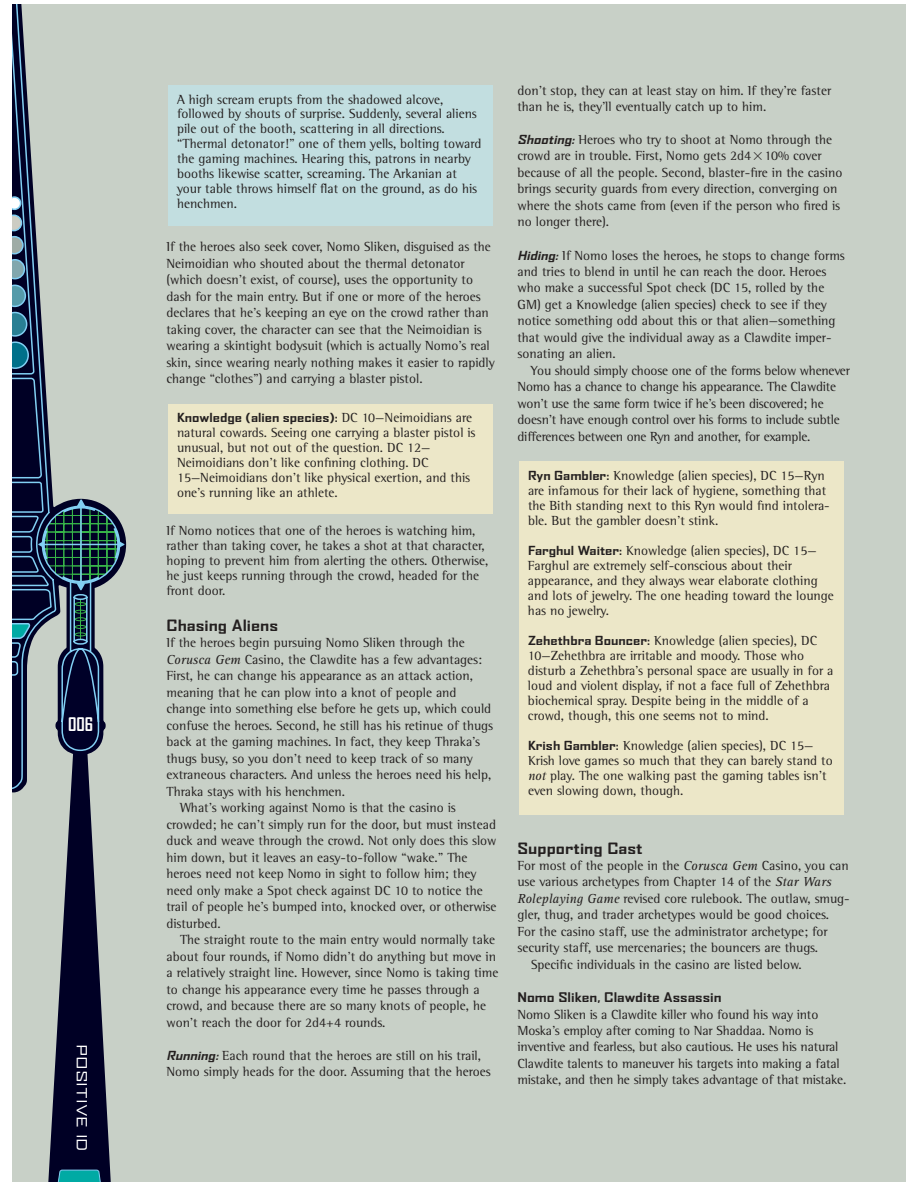
<style>
.page{position:relative;width:918px;height:1188px;background:#fff}
.page>*{position:absolute;margin:0;border:0;box-sizing:border-box;transform-origin:0 0}
.t1{font:700 18px "Agency FB";color:#fff}
.t2{font:700 expanded 15px "Agency FB";color:#231f1f}
.t3{font:13.5px/15px "Rotis Semi Serif";color:#231f1f}
.t4{font:expanded 13.5px "Agency FB";color:#fff}
.t5{font:700 expanded 12.75px "Agency FB";color:#231f1f}
.t6{font:700 expanded 12px "Agency FB";color:#231f1f}
.s1{font-family:"Rotis Semi Serif";font-weight:400;font-stretch:normal;font-size:13.5px}
.s2{font-family:"Rotis Serif";font-style:italic}
.s3{font-family:"Agency FB";font-weight:700;font-style:italic;font-stretch:expanded;font-size:12px}
.s4{font-family:"Universal Newswith Comm Pi"}
.s5{font-family:"Agency FB";font-weight:700;font-stretch:expanded;font-size:12px}
</style>
<div class="page">
<div style="left:12px;top:4px;width:894px;height:1178px;background:#c8d0c7"></div>
<svg style="left:12px;top:4px;width:113px;height:1178px"></svg>
<div style="left:519px;top:462px;width:325px;height:353px;background:#ece7c8"></div>
<div style="left:168px;top:404px;width:325px;height:110px;background:#ece7c8"></div>
<div style="left:168px;top:85px;width:325px;height:140px;background:#c2dee0"></div>
<h1 class="t1" style="left:68px;top:718px;width:27px">006</h1>
<p class="t4" style="left:87px;top:1044px;width:109px;rotate:90deg">POSITIVE ID</p>
<p class="t3" style="left:177px;top:93px;width:306px">A high scream erupts from the shadowed alcove, followed by shouts of surprise. Suddenly, several aliens pile out of the booth, scattering in all directions. “Thermal detonator!” one of them yells, bolting toward the gaming machines. Hearing this, patrons in nearby booths likewise scatter, screaming. The Arkanian at your table throws himself flat on the ground, as do his henchmen.</p>
<p class="t3" style="left:166px;top:240px;width:330px;line-height:16.5px">If the heroes also seek cover, Nomo Sliken, disguised as the Neimoidian who shouted about the thermal detonator (which doesn’t exist, of course), uses the opportunity to dash for the main entry. But if one or more of the heroes declares that he’s keeping an eye on the crowd rather than taking cover, the character can see that the Neimoidian is wearing a skintight bodysuit (which is actually Nomo’s real skin, since wearing nearly nothing makes it easier to rapidly change “clothes”) and carrying a blaster pistol.</p>
<p class="t6" style="left:177px;top:414px;width:297px">Knowledge (alien species): <span class="s1">DC 10—Neimoidians are</span></p>
<p class="t3" style="left:177px;top:427px;width:300px">natural cowards. Seeing one carrying a blaster pistol is unusual, but not out of the question. DC 12— Neimoidians don’t like confining clothing. DC 15—Neimoidians don’t like physical exertion, and this one’s running like an athlete.</p>
<p class="t3" style="left:166px;top:524px;width:323px">If Nomo notices that one of the heroes is watching him, rather than taking cover, he takes a shot at that character, hoping to prevent him from alerting the others. Otherwise, he just keeps running through the crowd, headed for the front door.</p>
<p class="t2" style="left:166px;top:620px;width:113px">Chasing Aliens</p>
<p class="t3" style="left:166px;top:636px;width:300px">If the heroes begin pursuing Nomo Sliken through the</p>
<p class="t3" style="left:166px;top:653px;width:317px"><span class="s2">Corusca Gem</span> Casino, the Clawdite has a few advantages:</p>
<p class="t3" style="left:166px;top:669px;width:308px">First, he can change his appearance as an attack action,</p>
<p class="t3" style="left:166px;top:686px;width:292px">meaning that he can plow into a knot of people and</p>
<p class="t3" style="left:166px;top:702px;width:326px">change into something else before he gets up, which could</p>
<p class="t3" style="left:166px;top:719px;width:328px">confuse the heroes. Second, he still has his retinue of thugs</p>
<p class="t3" style="left:166px;top:735px;width:315px">back at the gaming machines. In fact, they keep Thraka’s</p>
<p class="t3" style="left:166px;top:752px;width:308px">thugs busy, so you don’t need to keep track of so many</p>
<p class="t3" style="left:166px;top:768px;width:326px">extraneous characters. And unless the heroes need his help,</p>
<p class="t3" style="left:166px;top:785px;width:180px">Thraka stays with his henchmen.</p>
<p class="t3" style="left:180px;top:801px;width:277px">What’s working against Nomo is that the casino is</p>
<p class="t3" style="left:166px;top:818px;width:331px">crowded; he can’t simply run for the door, but must instead</p>
<p class="t3" style="left:166px;top:834px;width:332px">duck and weave through the crowd. Not only does this slow</p>
<p class="t3" style="left:166px;top:851px;width:303px">him down, but it leaves an easy-to-follow “wake.” The</p>
<p class="t3" style="left:166px;top:867px;width:311px">heroes need not keep Nomo in sight to follow him; they</p>
<p class="t3" style="left:166px;top:884px;width:318px">need only make a Spot check against DC 10 to notice the</p>
<p class="t3" style="left:166px;top:900px;width:332px">trail of people he’s bumped into, knocked over, or otherwise</p>
<p class="t3" style="left:166px;top:917px;width:56px">disturbed.</p>
<p class="t3" style="left:180px;top:933px;width:317px">The straight route to the main entry would normally take</p>
<p class="t3" style="left:166px;top:950px;width:331px">about four rounds, if Nomo didn’t do anything but move in</p>
<p class="t3" style="left:166px;top:966px;width:333px">a relatively straight line. However, since Nomo is taking time</p>
<p class="t3" style="left:166px;top:983px;width:315px">to change his appearance every time he passes through a</p>
<p class="t3" style="left:166px;top:999px;width:321px">crowd, and because there are so many knots of people, he</p>
<p class="t3" style="left:166px;top:1016px;width:221px">won’t reach the door for 2d4+4 rounds.</p>
<p class="t3" style="left:166px;top:1048px;width:326px;line-height:16.5px"><span class="s3">Running:</span> Each round that the heroes are still on his trail,<br>Nomo simply heads for the door. Assuming that the heroes</p>
<p class="t3" style="left:518px;top:83px;width:315px;line-height:16.5px">don’t stop, they can at least stay on him. If they’re faster than he is, they’ll eventually catch up to him.</p>
<p class="t3" style="left:517px;top:132px;width:326px;line-height:16.5px"><span class="s3">Shooting:</span> Heroes who try to shoot at Nomo through the crowd are in trouble. First, Nomo gets 2d4<span class="s4">-</span>10% cover because of all the people. Second, blaster-fire in the casino brings security guards from every direction, converging on where the shots came from (even if the person who fired is no longer there).</p>
<p class="t3" style="left:517px;top:248px;width:329px;line-height:16.5px"><span class="s3">Hiding:</span> If Nomo loses the heroes, he stops to change forms and tries to blend in until he can reach the door. Heroes who make a successful Spot check (DC 15, rolled by the GM) get a Knowledge (alien species) check to see if they notice something odd about this or that alien—something that would give the individual away as a Clawdite imper&shy;sonating an alien.</p>
<p class="t3" style="left:517px;top:363px;width:334px;line-height:16.5px;text-indent:14px">You should simply choose one of the forms below whenever Nomo has a chance to change his appearance. The Clawdite won’t use the same form twice if he’s been discovered; he doesn’t have enough control over his forms to include subtle differences between one Ryn and another, for example.</p>
<p class="t3" style="left:528px;top:469px;width:303px"><span class="s5">Ryn Gambler:</span> Knowledge (alien species), DC 15—Ryn are infamous for their lack of hygiene, something that the Bith standing next to this Ryn would find intolera&shy;ble. But the gambler doesn’t stink.</p>
<p class="t3" style="left:528px;top:544px;width:307px"><span class="s5">Farghul Waiter:</span> Knowledge (alien species), DC 15— Farghul are extremely self-conscious about their appearance, and they always wear elaborate clothing and lots of jewelry. The one heading toward the lounge has no jewelry.</p>
<p class="t3" style="left:528px;top:634px;width:307px"><span class="s5">Zehethbra Bouncer:</span> Knowledge (alien species), DC 10—Zehethbra are irritable and moody. Those who disturb a Zehethbra’s personal space are usually in for a loud and violent display, if not a face full of Zehethbra biochemical spray. Despite being in the middle of a crowd, though, this one seems not to mind.</p>
<p class="t3" style="left:528px;top:739px;width:306px"><span class="s5">Krish Gambler:</span> Knowledge (alien species), DC 15— Krish love games so much that they can barely stand to <span class="s2">not</span> play. The one walking past the gaming tables isn’t even slowing down, though.</p>
<p class="t2" style="left:518px;top:843px;width:127px">Supporting Cast</p>
<p class="t3" style="left:518px;top:859px;width:333px">For most of the people in the <span class="s2">Corusca Gem</span> Casino, you can</p>
<p class="t3" style="left:518px;top:876px;width:316px">use various archetypes from Chapter 14 of the <span class="s2">Star Wars</span></p>
<p class="t3" style="left:518px;top:892px;width:334px"><span class="s2">Roleplaying Game</span> revised core rulebook. The outlaw, smug-</p>
<p class="t3" style="left:518px;top:909px;width:313px">gler, thug, and trader archetypes would be good choices.</p>
<p class="t3" style="left:518px;top:925px;width:312px">For the casino staff, use the administrator archetype; for</p>
<p class="t3" style="left:518px;top:942px;width:302px">security staff, use mercenaries; the bouncers are thugs.</p>
<p class="t3" style="left:531px;top:958px;width:272px">Specific individuals in the casino are listed below.</p>
<p class="t5" style="left:518px;top:993px;width:206px">Nomo Sliken, Clawdite Assassin</p>
<p class="t3" style="left:518px;top:1007px;width:330px;line-height:16.5px">Nomo Sliken is a Clawdite killer who found his way into Moska’s employ after coming to Nar Shaddaa. Nomo is inventive and fearless, but also cautious. He uses his natural Clawdite talents to maneuver his targets into making a fatal mistake, and then he simply takes advantage of that mistake.</p>
</div>
